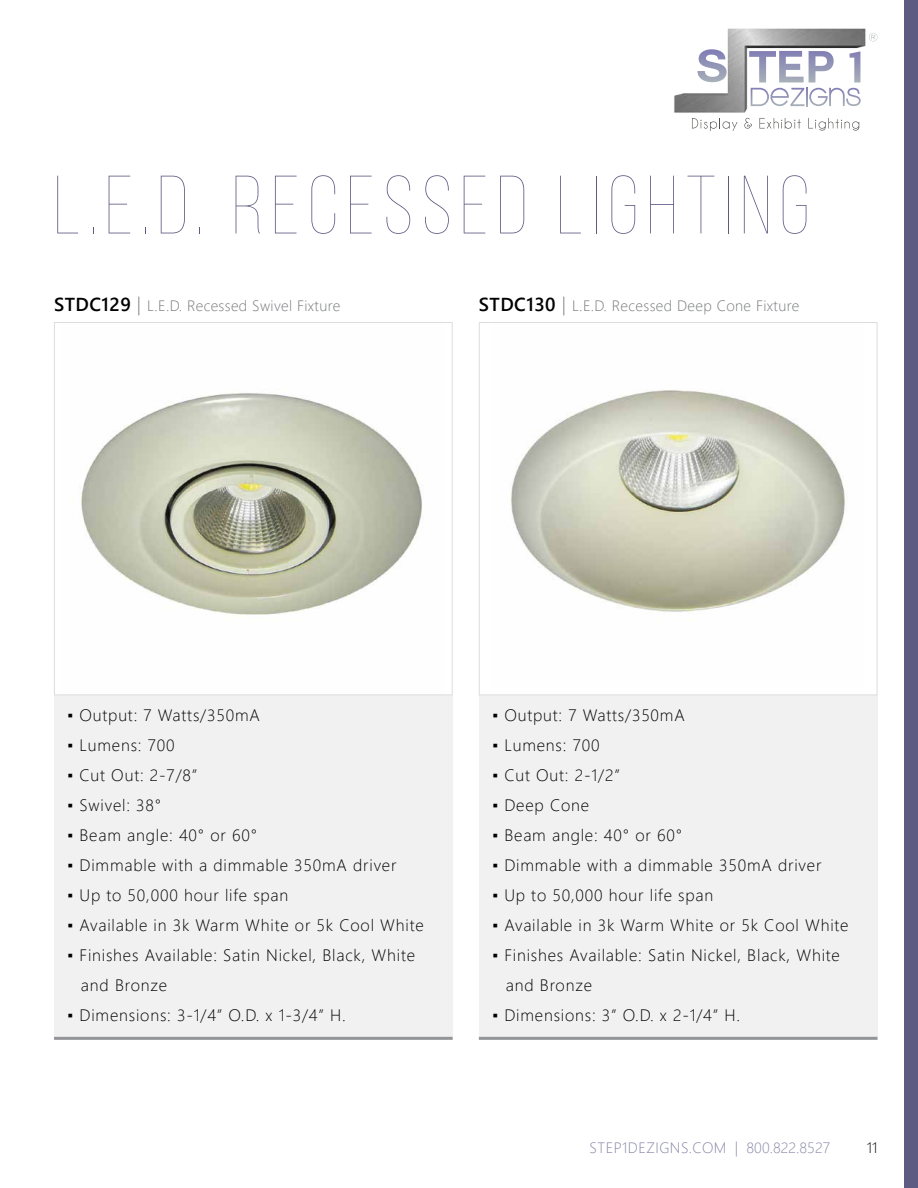
<style>
.page{position:relative;width:918px;height:1188px;background:#fff}
.page>*{position:absolute;margin:0;border:0;box-sizing:border-box;transform-origin:0 0}
.t1{font:100 82.5px "Bebas Neue";letter-spacing:.1em;color:#5d5b82}
.t2{font:16.5px/30px "Webly Sleek UI Light";letter-spacing:.05em;color:#000}
.t3{font:15px "Webly Sleek UI Light";letter-spacing:.025em;color:#77787b}
.t4{font:15px "Webly Sleek UI Light";color:#8887a5}
.t5{font:15px "Webly Sleek UI Light";color:#000}
.s1{font-family:"Webly Sleek UI Semibold";font-size:18.75px;color:#000}
.s2{font-size:18.75px}
</style>
<div class="page">
<div style="left:54px;top:695px;width:399px;height:345px;background:#f1f1f2"></div>
<div style="left:479px;top:695px;width:399px;height:345px;background:#f1f1f2"></div>
<img style="left:81px;top:393px;width:341px;height:222px">
<div style="left:54px;top:322px;width:399px;height:373px;border:1px solid #dcddde"></div>
<img style="left:510px;top:390px;width:335px;height:230px">
<div style="left:479px;top:322px;width:398px;height:373px;border:1px solid #dcddde"></div>
<div style="left:904px;top:0;width:14px;height:1188px;background:#5d5b82"></div>
<img style="left:674px;top:28px;width:192px;height:85px">
<svg style="left:697px;top:49px;width:30px;height:33px"></svg>
<svg style="left:749px;top:51px;width:85px;height:31px"></svg>
<svg style="left:850px;top:51px;width:10px;height:31px"></svg>
<svg style="left:751px;top:88px;width:110px;height:18px"></svg>
<svg style="left:692px;top:118px;width:45px;height:13px"></svg>
<svg style="left:744px;top:118px;width:8px;height:11px"></svg>
<svg style="left:759px;top:118px;width:42px;height:11px"></svg>
<svg style="left:808px;top:118px;width:51px;height:13px"></svg>
<svg style="left:869px;top:33px;width:8px;height:8px"></svg>
<hr style="left:54px;top:1037px;width:399px;height:3px;background:#939598">
<hr style="left:479px;top:1037px;width:399px;height:3px;background:#939598">
<h1 class="t1" style="left:54px;top:161px;width:570px">l.e.d. RECESSEd Lighting</h1>
<p class="t3" style="left:54px;top:294px;width:288px"><span class="s1">STDC129</span> <span class="s2">|</span> L.E.D. Recessed Swivel Fixture</p>
<p class="t3" style="left:479px;top:294px;width:322px"><span class="s1">STDC130</span> <span class="s2">|</span> L.E.D. Recessed Deep Cone Fixture</p>
<p class="t2" style="left:68px;top:699px;width:194px">▪ Output: 7 Watts/350mA</p>
<p class="t2" style="left:68px;top:729px;width:109px">▪ Lumens: 700</p>
<p class="t2" style="left:68px;top:759px;width:131px">▪ Cut Out: 2-7/8”</p>
<p class="t2" style="left:68px;top:789px;width:95px">▪ Swivel: 38°</p>
<p class="t2" style="left:68px;top:819px;width:191px">▪ Beam angle: 40° or 60°</p>
<p class="t2" style="left:68px;top:849px;width:331px">▪ Dimmable with a dimmable 350mA driver</p>
<p class="t2" style="left:68px;top:879px;width:222px">▪ Up to 50,000 hour life span</p>
<p class="t2" style="left:68px;top:909px;width:358px">▪ Available in 3k Warm White or 5k Cool White</p>
<p class="t2" style="left:81px;top:939px;width:336px;text-indent:-13px">▪ Finishes Available: Satin N ickel, Black, White and Bronze</p>
<p class="t2" style="left:68px;top:999px;width:280px">▪ Dimensions: 3-1/4” O.D. x 1-3/4” H.</p>
<p class="t2" style="left:492px;top:699px;width:194px">▪ Output: 7 Watts/350mA</p>
<p class="t2" style="left:492px;top:729px;width:109px">▪ Lumens: 700</p>
<p class="t2" style="left:492px;top:759px;width:129px">▪ Cut Out: 2-1/2”</p>
<p class="t2" style="left:492px;top:789px;width:98px">▪ Deep Cone</p>
<p class="t2" style="left:492px;top:819px;width:191px">▪ Beam angle: 40° or 60°</p>
<p class="t2" style="left:492px;top:849px;width:331px">▪ Dimmable with a dimmable 350mA driver</p>
<p class="t2" style="left:492px;top:879px;width:222px">▪ Up to 50,000 hour life span</p>
<p class="t2" style="left:492px;top:909px;width:358px">▪ Available in 3k Warm White or 5k Cool White</p>
<p class="t2" style="left:506px;top:939px;width:336px;text-indent:-13px">▪ Finishes Available: Satin N ickel, Black, White and Bronze</p>
<p class="t2" style="left:492px;top:999px;width:249px">▪ Dimensions: 3” O.D. x 2-1/4” H.</p>
<p class="t4" style="left:590px;top:1136px;width:242px">step1dezi gns.co m | 800.822.8527</p>
<p class="t5" style="left:867px;top:1136px;width:12px">11</p>
</div>
